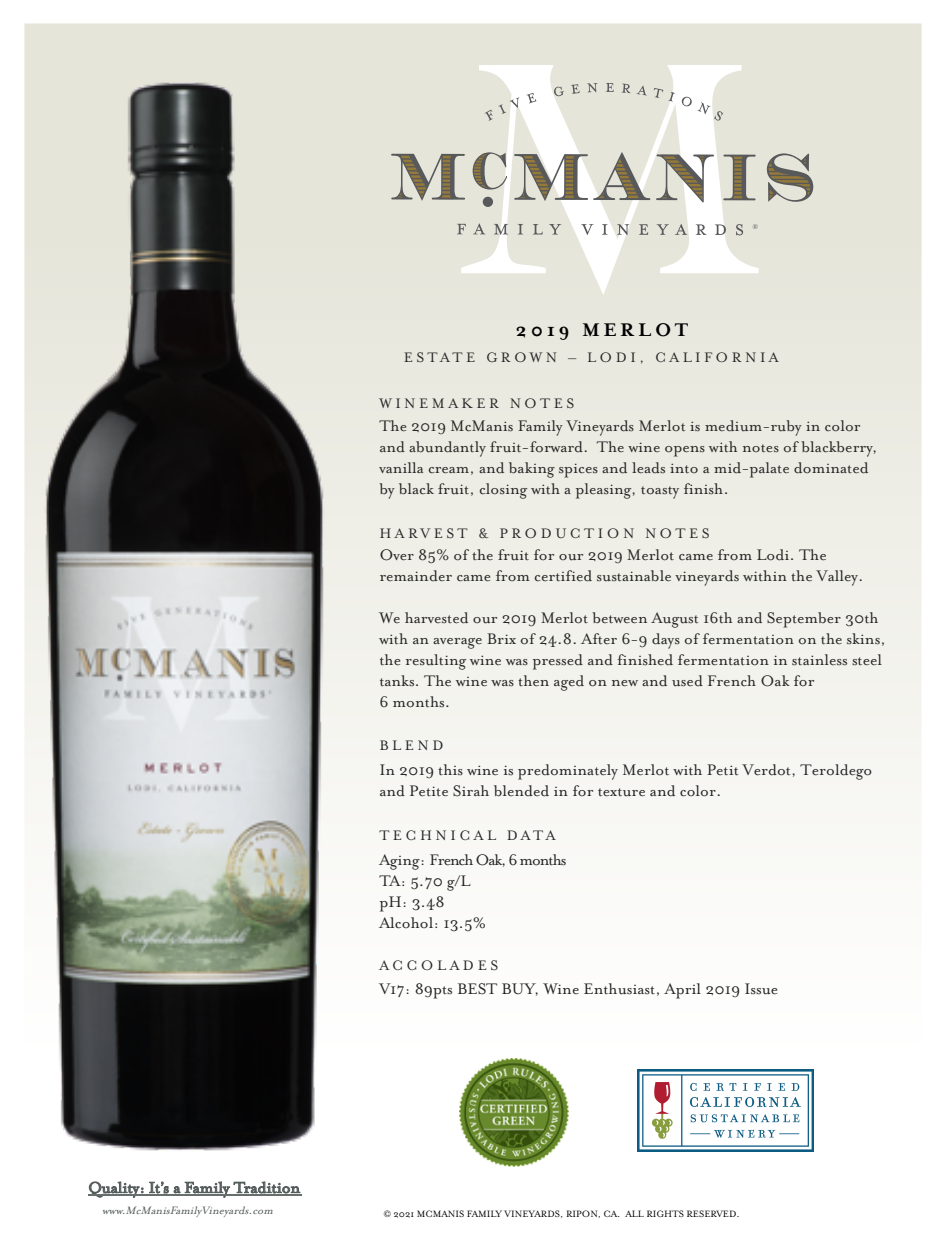
<style>
.page{position:relative;width:945px;height:1260px;background:#fff}
.page>*{position:absolute;margin:0;border:0;box-sizing:border-box;transform-origin:0 0}
.t1{font:700 21px "Mrs Eaves";letter-spacing:.165em;color:#000}
.t2{font:17.5px/21px "Mrs Eaves Roman";color:#262626}
.t3{font:17.5px "Mrs Eaves Roman";color:#545c5b}
.t4{font:15.75px "Mrs Eaves Roman";letter-spacing:.22em;color:#262626}
.t5{font:15.75px "Mrs Eaves Petite Caps";letter-spacing:.22em;color:#262626}
.t6{font:italic 12.25px "Mrs Eaves Roman";color:#545c5b}
.t7{font:10.5px "Mrs Eaves Roman";color:#000}
.s1{color:#323232}
</style>
<div class="page">
<div style="left:24px;top:56px;width:898px;height:770px;background:#ebeae1"></div>
<img style="left:340px;top:592px;width:582px;height:560px">
<svg style="left:89px;top:1181px;width:54px;height:17px"></svg>
<svg style="left:149px;top:1181px;width:151px;height:17px"></svg>
<hr style="left:88px;top:1194px;width:214px;height:2px;background:#676f6e">
<img style="left:460px;top:1058px;width:108px;height:109px">
<svg style="left:461px;top:65px;width:298px;height:230px;fill:#e7e6dc"></svg>
<svg style="left:457px;top:224px;width:9px;height:10px"></svg>
<svg style="left:391px;top:154px;width:74px;height:47px;background:#b0ac9f"></svg>
<svg style="left:473px;top:75px;width:342px;height:181px"></svg>
<img style="left:637px;top:1069px;width:176px;height:82px">
<img style="left:30px;top:66px;width:310px;height:1085px">
<p class="t3" style="left:88px;top:1178px;width:214px">Quality: It’s a Family Tradition</p>
<p class="t6" style="left:102px;top:1203px;width:176px">www.McManisFamilyVineyards.com</p>
<p class="t1" style="left:516px;top:318px;width:174px">2019 MERLOT</p>
<p class="t5" style="left:404px;top:349px;width:376px">ESTATE GROWN <span class="s1">–</span> LODI, CALIFORNIA</p>
<p class="t4" style="left:379px;top:395px;width:196px">WINEMAKER NOTES</p>
<p class="t2" style="left:379px;top:415px;width:500px">The 2019 McManis Family Vineyards Merlot is medium-ruby in color and abundantly fruit-forward. The wine opens with notes of blackberry, vanilla cream, and baking spices and leads into a mid-palate dominated by black fruit, closing with a pleasing, toasty finish.</p>
<p class="t4" style="left:379px;top:524px;width:332px">HARVEST &amp; PRODUCTION NOTES</p>
<p class="t2" style="left:379px;top:545px;width:486px">Over 85% of the fruit for our 2019 Merlot came from Lodi. The remainder came from certified sustainable vineyards within the Valley.</p>
<p class="t2" style="left:379px;top:608px;width:508px">We harvested our 2019 Merlot between August 16th and September 30th with an average Brix of 24.8. After 6-9 days of fermentation on the skins, the resulting wine was pressed and finished fermentation in stainless steel tanks. The wine was then aged on new and used French Oak for<br>6 months.</p>
<p class="t4" style="left:379px;top:737px;width:66px">BLEND</p>
<p class="t2" style="left:379px;top:759px;width:495px">In 2019 this wine is predominately Merlot with Petit Verdot, Teroldego and Petite Sirah blended in for texture and color.</p>
<p class="t4" style="left:379px;top:827px;width:178px">TECHNICAL DATA</p>
<p class="t2" style="left:379px;top:850px;width:189px">Aging: French Oak, 6 months<br>TA: 5.70 g/L<br>pH: 3.48<br>Alcohol: 13.5%</p>
<p class="t4" style="left:379px;top:957px;width:120px">ACCOLADES</p>
<p class="t2" style="left:379px;top:979px;width:400px">V17: 89pts BEST BUY, Wine Enthusiast, April 2019 Issue</p>
<p class="t7" style="left:384px;top:1208px;width:358px">© 2021 MCMANIS FAMILY VINEYARDS, RIPON, CA. ALL RIGHTS RESERVED.</p>
</div>
